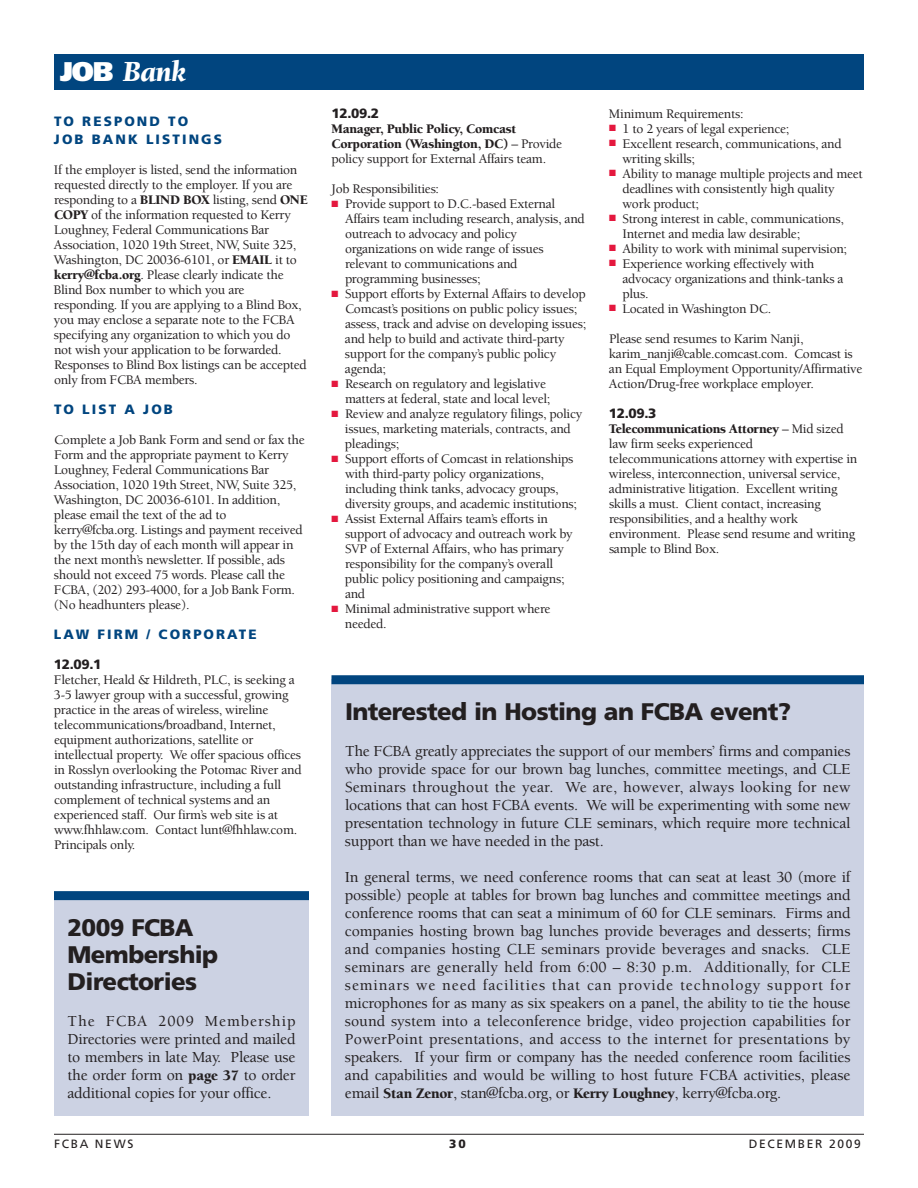
<style>
.page{position:relative;width:918px;height:1188px;background:#fff}
.page>*{position:absolute;margin:0;border:0;box-sizing:border-box;transform-origin:0 0}
.t1{font:italic 900 30px "Berkeley";color:#fff}
.t2{font:900 24px/27px "Frutiger";letter-spacing:-.025em;color:#231f20}
.t3{font:500 15.75px/18px "Berkeley";letter-spacing:-.015em;color:#231f20;text-align:justify}
.t4{font:500 13.5px/15px "Berkeley";letter-spacing:-.02em;color:#231f20}
.t5{font:900 13.5px/15px "Berkeley";letter-spacing:-.02em;color:#231f20}
.t6{font:900 13.5px/18px "Frutiger";letter-spacing:.155em;color:#01457f}
.t7{font:900 13.5px "Frutiger";letter-spacing:-.025em;color:#231f20}
.t8{font:12px "Frutiger";letter-spacing:.14em;color:#231f20}
.t9{font:900 12px "Frutiger";color:#231f20}
.s1{font-family:"Frutiger";font-style:normal;font-size:27px}
.s2{font-weight:900}
.s3{font-weight:900;font-size:15px}
.s4{font-weight:500}
.s5{color:#e4183e}
</style>
<div class="page">
<hr style="left:54px;top:1134px;width:810px;height:1px;background:#231f20">
<div style="left:54px;top:54px;width:810px;height:36px;background:#01457f"></div>
<div style="left:332px;top:680px;width:532px;height:436px;background:#ccd2e3"></div>
<div style="left:332px;top:675px;width:532px;height:9px;background:#01457f"></div>
<div style="left:54px;top:896px;width:255px;height:220px;background:#ccd2e3"></div>
<div style="left:54px;top:891px;width:255px;height:9px;background:#01457f"></div>
<h1 class="t1" style="left:60px;top:60px;width:128px"><span class="s1">JOB</span> Bank</h1>
<p class="t6" style="left:54px;top:113px;width:170px">TO RESPOND TO<br>JOB BANK LISTINGS</p>
<p class="t4" style="left:54px;top:163px;width:255px">If the employer is listed, send the information requested directly to the employer. If you are responding to a <span class="s2">BLIND BOX</span> listing, send <span class="s2">ONE COPY</span> of the information requested to Kerry Loughney, Federal Communications Bar Association, 1020 19th Street, NW, Suite 325, Washington, DC 20036-6101, or <span class="s2">EMAIL</span> it to <span class="s2">kerry@fcba.org</span>. Please clearly indicate the Blind Box number to which you are responding. If you are applying to a Blind Box, you may enclose a separate note to the FCBA specifying any organization to which you do not wish your application to be forwarded.<br>Responses to Blind Box listings can be accepted only from FCBA members.</p>
<p class="t6" style="left:54px;top:401px;width:120px">TO LIST A JOB</p>
<p class="t4" style="left:54px;top:433px;width:252px">Complete a Job Bank Form and send or fax the Form and the appropriate payment to Kerry Loughney, Federal Communications Bar Association, 1020 19th Street, NW, Suite 325, Washington, DC 20036-6101. In addition, please email the text of the ad to kerry@fcba.org. Listings and payment received by the 15th day of each month will appear in the next month’s newsletter. If possible, ads should not exceed 75 words. Please call the FCBA, (202) 293-4000, for a Job Bank Form. (No headhunters please).</p>
<p class="t6" style="left:54px;top:626px;width:204px">LAW FIRM / CORPORATE</p>
<p class="t7" style="left:54px;top:659px;width:49px">12.09.1</p>
<p class="t4" style="left:54px;top:673px;width:249px">Fletcher, Heald &amp; Hildreth, PLC, is seeking a 3-5 lawyer group with a successful, growing practice in the areas of wireless, wireline telecommunications/broadband, Internet, equipment authorizations, satellite or intellectual property. We offer spacious offices in Rosslyn overlooking the Potomac River and outstanding infrastructure, including a full complement of technical systems and an experienced staff. Our firm’s web site is at www.fhhlaw.com. Contact lunt@fhhlaw.com.<br>Principals only.</p>
<h2 class="t2" style="left:68px;top:916px;width:152px">2009 FCBA<br>Membership<br>Directories</h2>
<p class="t3" style="left:67px;top:1013px;width:229px">The FCBA 2009 Membership Directories were printed and mailed to members in late May. Please use the order form on <span class="s3">page 37</span> to order additional copies for your office.</p>
<p class="t7" style="left:332px;top:108px;width:49px">12.09.2</p>
<p class="t5" style="left:332px;top:122px;width:232px">Manager, Public Policy, Comcast<br>Corporation (Washington, DC) <span class="s4">– Provide policy support for External Affairs team.</span></p>
<p class="t4" style="left:332px;top:183px;width:109px">Job Responsibilities:</p>
<p class="t4" style="left:345px;top:198px;width:241px;text-indent:-14px"><span class="s5">■</span> Provide support to D.C.-based External Affairs team including research, analysis, and outreach to advocacy and policy organizations on wide range of issues relevant to communications and programming businesses;</p>
<p class="t4" style="left:345px;top:288px;width:243px;text-indent:-13px"><span class="s5">■</span> Support efforts by External Affairs to develop Comcast’s positions on public policy issues; assess, track and advise on developing issues; and help to build and activate third-party support for the company’s public policy agenda;</p>
<p class="t4" style="left:345px;top:378px;width:207px;text-indent:-14px"><span class="s5">■</span> Research on regulatory and legislative matters at federal, state and local level;</p>
<p class="t4" style="left:345px;top:408px;width:239px;text-indent:-13px"><span class="s5">■</span> Review and analyze regulatory filings, policy issues, marketing materials, contracts, and pleadings;</p>
<p class="t4" style="left:345px;top:453px;width:234px;text-indent:-14px"><span class="s5">■</span> Support efforts of Comcast in relationships with third-party policy organizations, including think tanks, advocacy groups, diversity groups, and academic institutions;</p>
<p class="t4" style="left:345px;top:513px;width:229px;text-indent:-13px"><span class="s5">■</span> Assist External Affairs team’s efforts in support of advocacy and outreach work by SVP of External Affairs, who has primary responsibility for the company’s overall public policy positioning and campaigns; and</p>
<p class="t4" style="left:345px;top:603px;width:207px;text-indent:-13px"><span class="s5">■</span> Minimal administrative support where needed.</p>
<p class="t4" style="left:609px;top:107px;width:136px">Minimum Requirements:</p>
<p class="t4" style="left:609px;top:122px;width:182px"><span class="s5">■</span> 1 to 2 years of legal experience;</p>
<p class="t4" style="left:623px;top:137px;width:221px;text-indent:-14px"><span class="s5">■</span> Excellent research, communications, and writing skills;</p>
<p class="t4" style="left:622px;top:167px;width:242px;text-indent:-14px"><span class="s5">■</span> Ability to manage multiple projects and meet deadlines with consistently high quality work product;</p>
<p class="t4" style="left:623px;top:212px;width:223px;text-indent:-14px"><span class="s5">■</span> Strong interest in cable, communications,<br>Internet and media law desirable;</p>
<p class="t4" style="left:609px;top:242px;width:240px"><span class="s5">■</span> Ability to work with minimal supervision;</p>
<p class="t4" style="left:622px;top:257px;width:223px;text-indent:-14px"><span class="s5">■</span> Experience working effectively with advocacy organizations and think-tanks a plus.</p>
<p class="t4" style="left:609px;top:302px;width:164px"><span class="s5">■</span> Located in Washington DC.</p>
<p class="t4" style="left:609px;top:332px;width:255px">Please send resumes to Karim Nanji, karim_nanji@cable.comcast.com. Comcast is an Equal Employment Opportunity/Affirmative Action/Drug-free workplace employer.</p>
<p class="t7" style="left:609px;top:407px;width:49px">12.09.3</p>
<p class="t4" style="left:609px;top:422px;width:250px"><span class="s2">Telecommunications Attorney</span> – Mid sized law firm seeks experienced telecommunications attorney with expertise in wireless, interconnection, universal service, administrative litigation. Excellent writing skills a must. Client contact, increasing responsibilities, and a healthy work environment. Please send resume and writing sample to Blind Box.</p>
<h2 class="t2" style="left:345px;top:700px;width:448px">Interested in Hosting an FCBA event?</h2>
<p class="t3" style="left:345px;top:743px;width:507px">The FCBA greatly appreciates the support of our members’ firms and companies who provide space for our brown bag lunches, committee meetings, and CLE Seminars throughout the year. We are, however, always looking for new locations that can host FCBA events. We will be experimenting with some new presentation technology in future CLE seminars, which require more technical support than we have needed in the past.</p>
<p class="t3" style="left:345px;top:869px;width:507px">In general terms, we need conference rooms that can seat at least 30 (more if possible) people at tables for brown bag lunches and committee meetings and conference rooms that can seat a minimum of 60 for CLE seminars. Firms and companies hosting brown bag lunches provide beverages and desserts; firms and companies hosting CLE seminars provide beverages and snacks. CLE seminars are generally held from 6:00 – 8:30 p.m. Additionally, for CLE seminars we need facilities that can provide technology support for microphones for as many as six speakers on a panel, the ability to tie the house sound system into a teleconference bridge, video projection capabilities for PowerPoint presentations, and access to the internet for presentations by speakers. If your firm or company has the needed conference room facilities and capabilities and would be willing to host future FCBA activities, please email <span class="s3">Stan Zenor</span>, stan@fcba.org, or <span class="s3">Kerry Loughney</span>, kerry@fcba.org.</p>
<p class="t8" style="left:54px;top:1139px;width:81px">FCBA NEWS</p>
<p class="t9" style="left:449px;top:1139px;width:18px">30</p>
<p class="t8" style="left:749px;top:1139px;width:114px">DECEMBER 2009</p>
</div>
